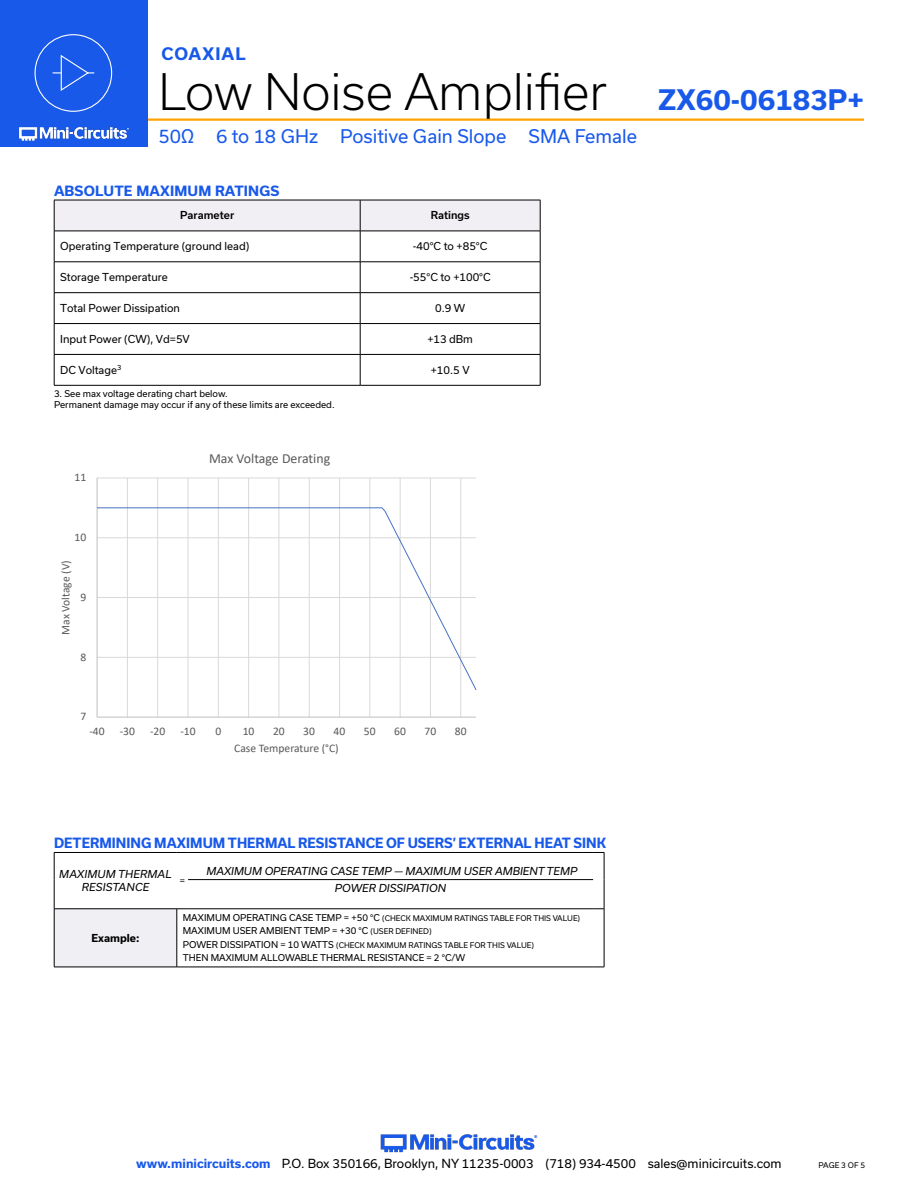
<style>
.page{position:relative;width:918px;height:1188px;background:#fff}
.page>*{position:absolute;margin:0;border:0;box-sizing:border-box;transform-origin:0 0}
.t1{font:300 48px "Usual";color:#000}
.t2{font:700 27px "Usual";color:#1859ea}
.t3{font:18px "Usual";color:#1859ea}
.t4{font:700 16.5px "Usual";letter-spacing:.065em;color:#1859ea}
.t5{font:13.95px "Calibri";color:#595959}
.Blue_Headers{font:700 13.5px "Usual";letter-spacing:.005em;color:#1859ea;scale:.96 1}
.Blue_Headers-2{font:700 13.5px "Usual";letter-spacing:.005em;color:#1859ea}
.t6{font:12px "Usual";color:#000}
.t7{font:11.55px "Calibri";color:#595959}
.Table_Body_Left_Justified{font:10.5px "Usual";color:#000}
.Notes{font:italic 10.5px "Usual";color:#000}
.Table_Body_Center{font:10.5px "Usual";color:#000}
.Table_Header_Center{font:500 10.5px "Usual";color:#000}
.Table_Header_Center-2{font:700 10.5px "Usual";color:#000}
.Notes-2{font:9px "Usual";color:#000}
.Notes-3{font:7.5px "Usual";color:#000}
.s1{font-size:9px}
.s2{font-size:7.5px}
.s3{font-weight:700;color:#1859ea}
</style>
<div class="page">
<hr style="left:129px;top:118px;width:735px;height:3px;background:#ffa300">
<div style="left:0;top:0;width:147px;height:147px;background:#1859ea"></div>
<hr style="left:917px;top:0;width:1px;height:147px;background:#1859ea">
<img style="left:19px;top:126px;width:110px;height:15px">
<div style="left:35px;top:34px;width:77px;height:78px;border:1px solid #fff;border-radius:50%"></div>
<svg style="left:53px;top:55px;width:41px;height:36px"></svg>
<img style="left:380px;top:1134px;width:158px;height:19px">
<div style="left:55px;top:201px;width:485px;height:30px;background:#f1eff4"></div>
<hr style="left:54px;top:231px;width:306px;height:1px;background:#000">
<hr style="left:54px;top:231px;width:1px;height:31px;background:#000">
<hr style="left:360px;top:231px;width:180px;height:1px;background:#000">
<hr style="left:360px;top:231px;width:1px;height:31px;background:#000">
<hr style="left:540px;top:231px;width:1px;height:31px;background:#000">
<hr style="left:54px;top:262px;width:306px;height:1px;background:#000">
<hr style="left:54px;top:262px;width:1px;height:30px;background:#000">
<hr style="left:360px;top:262px;width:180px;height:1px;background:#000">
<hr style="left:360px;top:262px;width:1px;height:30px;background:#000">
<hr style="left:540px;top:262px;width:1px;height:30px;background:#000">
<hr style="left:54px;top:292px;width:306px;height:1px;background:#000">
<hr style="left:54px;top:293px;width:1px;height:30px;background:#000">
<hr style="left:360px;top:292px;width:180px;height:1px;background:#000">
<hr style="left:360px;top:293px;width:1px;height:30px;background:#000">
<hr style="left:540px;top:293px;width:1px;height:30px;background:#000">
<hr style="left:54px;top:323px;width:306px;height:1px;background:#000">
<hr style="left:54px;top:324px;width:1px;height:30px;background:#000">
<hr style="left:360px;top:323px;width:180px;height:1px;background:#000">
<hr style="left:360px;top:324px;width:1px;height:30px;background:#000">
<hr style="left:540px;top:324px;width:1px;height:30px;background:#000">
<hr style="left:54px;top:354px;width:306px;height:1px;background:#000">
<hr style="left:54px;top:355px;width:1px;height:30px;background:#000">
<hr style="left:360px;top:354px;width:180px;height:1px;background:#000">
<hr style="left:360px;top:355px;width:1px;height:30px;background:#000">
<hr style="left:540px;top:355px;width:1px;height:30px;background:#000">
<hr style="left:54px;top:385px;width:306px;height:1px;background:#000">
<hr style="left:360px;top:385px;width:180px;height:1px;background:#000">
<hr style="left:54px;top:200px;width:1px;height:31px;background:#000">
<hr style="left:540px;top:200px;width:1px;height:31px;background:#000">
<hr style="left:54px;top:200px;width:306px;height:1px;background:#000">
<hr style="left:360px;top:200px;width:180px;height:1px;background:#000">
<hr style="left:360px;top:200px;width:1px;height:31px;background:#000">
<div style="left:54px;top:909px;width:123px;height:58px;background:#efeff4"></div>
<hr style="left:54px;top:852px;width:123px;height:1px;background:#000">
<svg style="left:54px;top:853px;width:1px;height:56px"></svg>
<hr style="left:177px;top:909px;width:1px;height:58px;background:#000">
<hr style="left:54px;top:909px;width:1px;height:58px;background:#000">
<hr style="left:188px;top:852px;width:405px;height:1px;background:#000">
<hr style="left:54px;top:909px;width:123px;height:1px;background:#000">
<hr style="left:188px;top:909px;width:405px;height:1px;background:#000">
<svg style="left:593px;top:852px;width:12px;height:58px"></svg>
<hr style="left:604px;top:909px;width:1px;height:58px;background:#000">
<hr style="left:54px;top:967px;width:123px;height:1px;background:#000">
<hr style="left:188px;top:967px;width:405px;height:1px;background:#000">
<hr style="left:188px;top:879px;width:405px;height:1px;background:#000">
<hr style="left:97px;top:478px;width:379px;height:1px;background:#d9d9d9">
<hr style="left:127px;top:478px;width:1px;height:239px;background:#d9d9d9">
<hr style="left:157px;top:478px;width:1px;height:239px;background:#d9d9d9">
<hr style="left:188px;top:478px;width:1px;height:239px;background:#d9d9d9">
<hr style="left:218px;top:478px;width:1px;height:239px;background:#d9d9d9">
<hr style="left:248px;top:478px;width:1px;height:239px;background:#d9d9d9">
<hr style="left:279px;top:478px;width:1px;height:239px;background:#d9d9d9">
<hr style="left:309px;top:478px;width:1px;height:239px;background:#d9d9d9">
<hr style="left:339px;top:478px;width:1px;height:239px;background:#d9d9d9">
<hr style="left:370px;top:478px;width:1px;height:239px;background:#d9d9d9">
<hr style="left:400px;top:478px;width:1px;height:239px;background:#d9d9d9">
<hr style="left:430px;top:478px;width:1px;height:239px;background:#d9d9d9">
<hr style="left:461px;top:478px;width:1px;height:239px;background:#d9d9d9">
<hr style="left:97px;top:478px;width:1px;height:239px;background:#bfbfbf">
<hr style="left:97px;top:717px;width:379px;height:1px;background:#bfbfbf">
<svg style="left:97px;top:507px;width:379px;height:184px"></svg>
<h3 class="t4" style="left:161px;top:45px;width:86px">COAXIAL</h3>
<h1 class="t1" style="left:158px;top:64px;width:450px">Low Noise Amplifier</h1>
<h3 class="t3" style="left:158px;top:126px;width:480px">50Ω 6 to 18 GHz Positive Gain Slope SMA Female</h3>
<p class="Blue_Headers-2" style="left:54px;top:183px;width:227px">ABSOLUTE MAXIMUM RATINGS</p>
<p class="Table_Header_Center" style="left:180px;top:209px;width:56px">Parameter</p>
<p class="Table_Header_Center" style="left:431px;top:209px;width:41px">Ratings</p>
<p class="Table_Body_Left_Justified" style="left:60px;top:240px;width:191px">Operating Temperature (ground lead)</p>
<p class="Table_Body_Center" style="left:413px;top:240px;width:76px">-40°C to +85°C</p>
<p class="Table_Body_Left_Justified" style="left:60px;top:271px;width:109px">Storage Temperature</p>
<p class="Table_Body_Center" style="left:410px;top:271px;width:83px">-55°C to +100°C</p>
<p class="Table_Body_Left_Justified" style="left:60px;top:302px;width:121px">Total Power Dissipation</p>
<p class="Table_Body_Center" style="left:435px;top:302px;width:32px">0.9 W</p>
<p class="Table_Body_Left_Justified" style="left:60px;top:333px;width:131px">Input Power (CW), Vd=5V</p>
<p class="Table_Body_Center" style="left:427px;top:333px;width:47px">+13 dBm</p>
<p class="Table_Body_Left_Justified" style="left:60px;top:364px;width:63px">DC Voltage<sup>3</sup></p>
<p class="Table_Body_Center" style="left:431px;top:364px;width:40px">+10.5 V</p>
<p class="Notes-2" style="left:54px;top:388px;width:175px">3. See max voltage derating chart below.</p>
<p class="Notes-2" style="left:54px;top:399px;width:282px">Permanent damage may occur if any of these limits are exceeded.</p>
<p class="t7" style="left:75px;top:469px;width:13px">11</p>
<p class="t7" style="left:75px;top:529px;width:13px">10</p>
<p class="t7" style="left:58px;top:635px;width:76px;rotate:-90deg">Max Voltage (V)</p>
<p class="t7" style="left:80px;top:589px;width:7px">9</p>
<p class="t7" style="left:80px;top:649px;width:7px">8</p>
<p class="t7" style="left:80px;top:709px;width:7px">7</p>
<p class="t5" style="left:209px;top:449px;width:123px">Max Voltage Derating</p>
<p class="t7" style="left:89px;top:724px;width:17px">-40</p>
<p class="t7" style="left:120px;top:724px;width:17px">-30</p>
<p class="t7" style="left:150px;top:724px;width:17px">-20</p>
<p class="t7" style="left:180px;top:724px;width:17px">-10</p>
<p class="t7" style="left:215px;top:724px;width:7px">0</p>
<p class="t7" style="left:243px;top:724px;width:13px">10</p>
<p class="t7" style="left:273px;top:724px;width:13px">20</p>
<p class="t7" style="left:303px;top:724px;width:13px">30</p>
<p class="t7" style="left:334px;top:724px;width:13px">40</p>
<p class="t7" style="left:364px;top:724px;width:13px">50</p>
<p class="t7" style="left:394px;top:724px;width:13px">60</p>
<p class="t7" style="left:425px;top:724px;width:13px">70</p>
<p class="t7" style="left:455px;top:724px;width:13px">80</p>
<p class="t7" style="left:234px;top:740px;width:106px">Case Temperature (°C)</p>
<h2 class="t2" style="left:658px;top:84px;width:207px">ZX60-06183P+</h2>
<p class="Blue_Headers" style="left:54px;top:835px;width:577px">DETERMINING MAXIMUM THERMAL RESISTANCE OF USERS’ EXTERNAL HEAT SINK</p>
<p class="Notes" style="left:59px;top:868px;width:114px">MAXIMUM THERMAL</p>
<p class="Notes" style="left:82px;top:881px;width:69px">RESISTANCE</p>
<p class="Table_Header_Center-2" style="left:91px;top:932px;width:50px">Example:</p>
<p class="Notes-2" style="left:180px;top:875px;width:7px">=</p>
<p class="Notes" style="left:206px;top:865px;width:372px">MAXIMUM OPERATING CASE TEMP — MAXIMUM USER AMBIENT TEMP</p>
<p class="Notes" style="left:335px;top:882px;width:113px">POWER DISSIPATION</p>
<p class="Notes-3" style="left:183px;top:914px;width:399px"><span class="s1">MAXIMUM OPERATING CASE TEMP = +50 °C</span> (CHECK MAXIMUM RATINGS TABLE FOR THIS VALUE)</p>
<p class="Notes-2" style="left:183px;top:926px;width:250px">MAXIMUM USER AMBIENT TEMP = +30 °C <span class="s2">(USER DEFINED)</span></p>
<p class="Notes-3" style="left:183px;top:941px;width:353px"><span class="s1">POWER DISSIPATION = 10 WATTS</span> (CHECK MAXIMUM RATINGS TABLE FOR THIS VALUE)</p>
<p class="Notes-2" style="left:183px;top:953px;width:284px">THEN MAXIMUM ALLOWABLE THERMAL RESISTANCE = 2 °C/W</p>
<h3 class="t6" style="left:136px;top:1157px;width:647px"><span class="s3">www.minicircuits.com</span> P.O. Box 350166, Brooklyn, NY 11235-0003 (718) 934-4500 sales@minicircuits.com</h3>
<p class="Notes-3" style="left:819px;top:1161px;width:48px">PAGE 3 OF 5</p>
</div>
